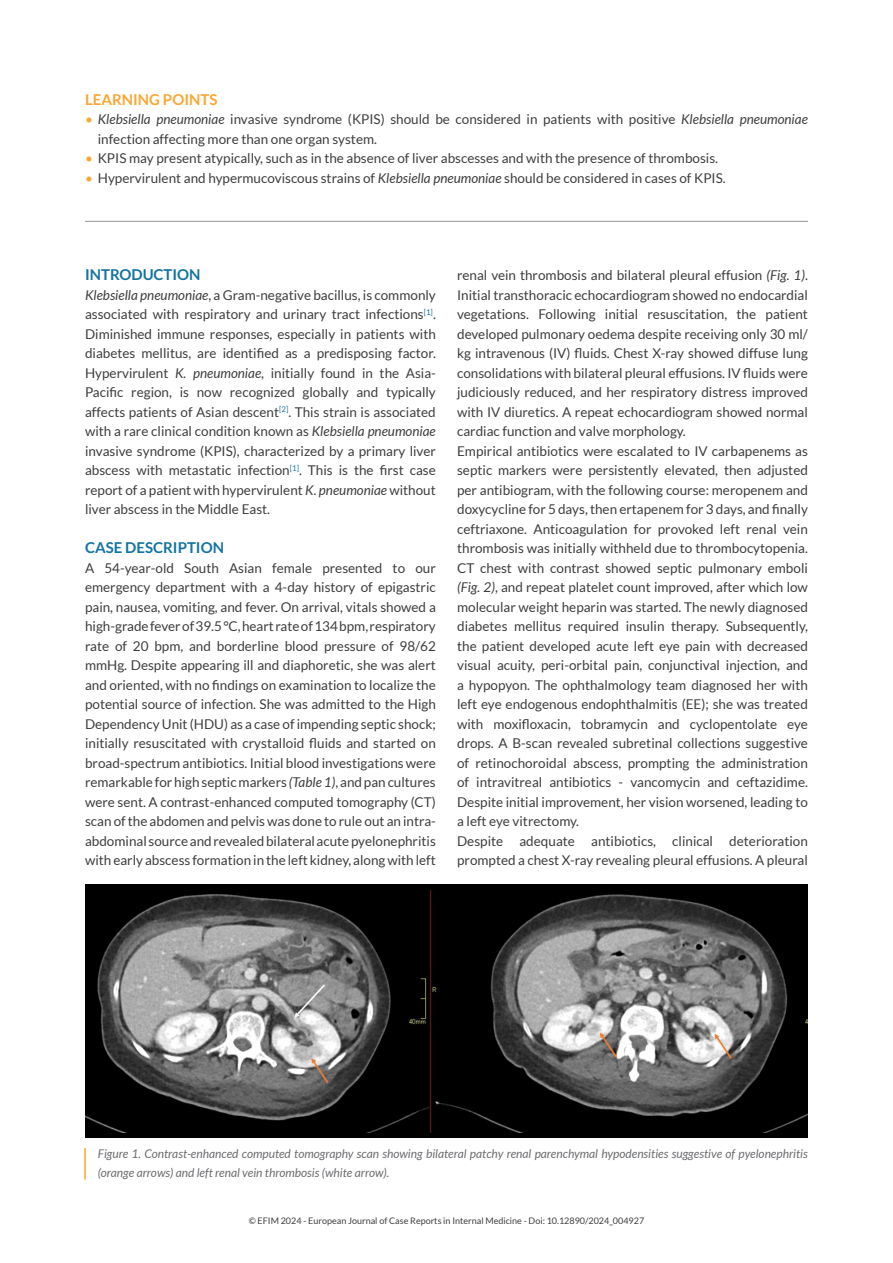
<style>
.page{position:relative;width:893px;height:1263px;background:#fff}
.page>*{position:absolute;margin:0;border:0;box-sizing:border-box;transform-origin:0 0}
.titoletti{font:700 15px "Lato";color:#1373a1}
.titoletti-2{font:700 15px "Lato";color:#faa633}
.testo_normale{font:13.5px/19.5px "Lato";color:#3e3e3f;text-align:justify}
.dida{font:italic 12px/19.5px "Lato";color:#6c6d70}
.t1{font:9px "Lato";color:#3e3e3f}
.s1{color:#faa633}
.s2{font-style:italic}
</style>
<div class="page">
<hr style="left:85px;top:221px;width:723px;height:1px;background:#939598">
<hr style="left:84px;top:1148px;width:2px;height:31px;background:#faa633">
<div style="left:85px;top:885px;width:723px;height:253px;background:#000"></div>
<img style="left:85px;top:890px;width:723px;height:242px">
<p class="titoletti-2" style="left:85px;top:90px;width:134px">LEARNING POINTS</p>
<p class="testo_normale" style="left:98px;top:109px;width:712px;text-indent:-13px"><span class="s1">•</span> <span class="s2">Klebsiella pneumoniae</span> invasive syndrome (KPIS) should be considered in patients with positive <span class="s2">Klebsiella pneumoniae </span>infection affecting more than one organ system.</p>
<p class="testo_normale" style="left:85px;top:148px;width:635px"><span class="s1">•</span> KPIS may present atypically, such as in the absence of liver abscesses and with the presence of thrombosis.</p>
<p class="testo_normale" style="left:85px;top:168px;width:642px"><span class="s1">•</span> Hypervirulent and hypermucoviscous strains of <span class="s2">Klebsiella pneumoniae</span> should be considered in cases of KPIS.</p>
<p class="titoletti" style="left:85px;top:266px;width:117px">INTRODUCTION</p>
<p class="testo_normale" style="left:85px;top:285px;width:352px"><span class="s2">Klebsiella pneumoniae</span>, a Gram-negative bacillus, is commonly associated with respiratory and urinary tract infections<sup>[1]</sup>.<br>Diminished immune responses, especially in patients with diabetes mellitus, are identified as a predisposing factor.<br>Hypervirulent <span class="s2">K. pneumoniae</span>, initially found in the Asia-Pacific region, is now recognized globally and typically affects patients of Asian descent<sup>[2]</sup>. This strain is associated with a rare clinical condition known as <span class="s2">Klebsiella pneumoniae </span>invasive syndrome (KPIS), characterized by a primary liver abscess with metastatic infection<sup>[1]</sup>. This is the first case report of a patient with hypervirulent <span class="s2">K. pneumoniae</span> without liver abscess in the Middle East.</p>
<p class="titoletti" style="left:85px;top:539px;width:140px">CASE DESCRIPTION</p>
<p class="testo_normale" style="left:85px;top:558px;width:352px">A 54-year-old South Asian female presented to our emergency department with a 4-day history of epigastric pain, nausea, vomiting, and fever. On arrival, vitals showed a high-grade fever of 39.5 °C, heart rate of 134 bpm, respiratory rate of 20 bpm, and borderline blood pressure of 98/62 mmHg. Despite appearing ill and diaphoretic, she was alert and oriented, with no findings on examination to localize the potential source of infection. She was admitted to the High Dependency Unit (HDU) as a case of impending septic shock; initially resuscitated with crystalloid fluids and started on broad-spectrum antibiotics. Initial blood investigations were remarkable for high septic markers <span class="s2">(Table 1)</span>, and pan cultures were sent. A contrast-enhanced computed tomography (CT) scan of the abdomen and pelvis was done to rule out an intra&shy;abdominal source and revealed bilateral acute pyelonephritis with early abscess formation in the left kidney, along with left</p>
<p class="testo_normale" style="left:457px;top:265px;width:352px">renal vein thrombosis and bilateral pleural effusion <span class="s2">(Fig. 1)</span>.<br>Initial transthoracic echocardiogram showed no endocardial vegetations. Following initial resuscitation, the patient developed pulmonary oedema despite receiving only 30 ml/ kg intravenous (IV) fluids. Chest X-ray showed diffuse lung consolidations with bilateral pleural effusions. IV fluids were judiciously reduced, and her respiratory distress improved with IV diuretics. A repeat echocardiogram showed normal cardiac function and valve morphology.</p>
<p class="testo_normale" style="left:457px;top:441px;width:352px">Empirical antibiotics were escalated to IV carbapenems as septic markers were persistently elevated, then adjusted per antibiogram, with the following course: meropenem and doxycycline for 5 days, then ertapenem for 3 days, and finally ceftriaxone. Anticoagulation for provoked left renal vein thrombosis was initially withheld due to thrombocytopenia.<br>CT chest with contrast showed septic pulmonary emboli <span class="s2">(Fig. 2)</span>, and repeat platelet count improved, after which low molecular weight heparin was started. The newly diagnosed diabetes mellitus required insulin therapy. Subsequently, the patient developed acute left eye pain with decreased visual acuity, peri-orbital pain, conjunctival injection, and a hypopyon. The ophthalmology team diagnosed her with left eye endogenous endophthalmitis (EE); she was treated with moxifloxacin, tobramycin and cyclopentolate eye drops. A B-scan revealed subretinal collections suggestive of retinochoroidal abscess, prompting the administration of intravitreal antibiotics - vancomycin and ceftazidime.<br>Despite initial improvement, her vision worsened, leading to a left eye vitrectomy.</p>
<p class="testo_normale" style="left:457px;top:831px;width:352px">Despite adequate antibiotics, clinical deterioration prompted a chest X-ray revealing pleural effusions. A pleural</p>
<p class="dida" style="left:98px;top:1144px;width:712px">Figure 1. Contrast-enhanced computed tomography scan showing bilateral patchy renal parenchymal hypodensities suggestive of pyelonephritis (orange arrows) and left renal vein thrombosis (white arrow).</p>
<p class="t1" style="left:249px;top:1215px;width:397px">© EFIM 2024 - European Journal of Case Reports in Internal Medicine - Doi: 10.12890/2024_004927</p>
</div>
